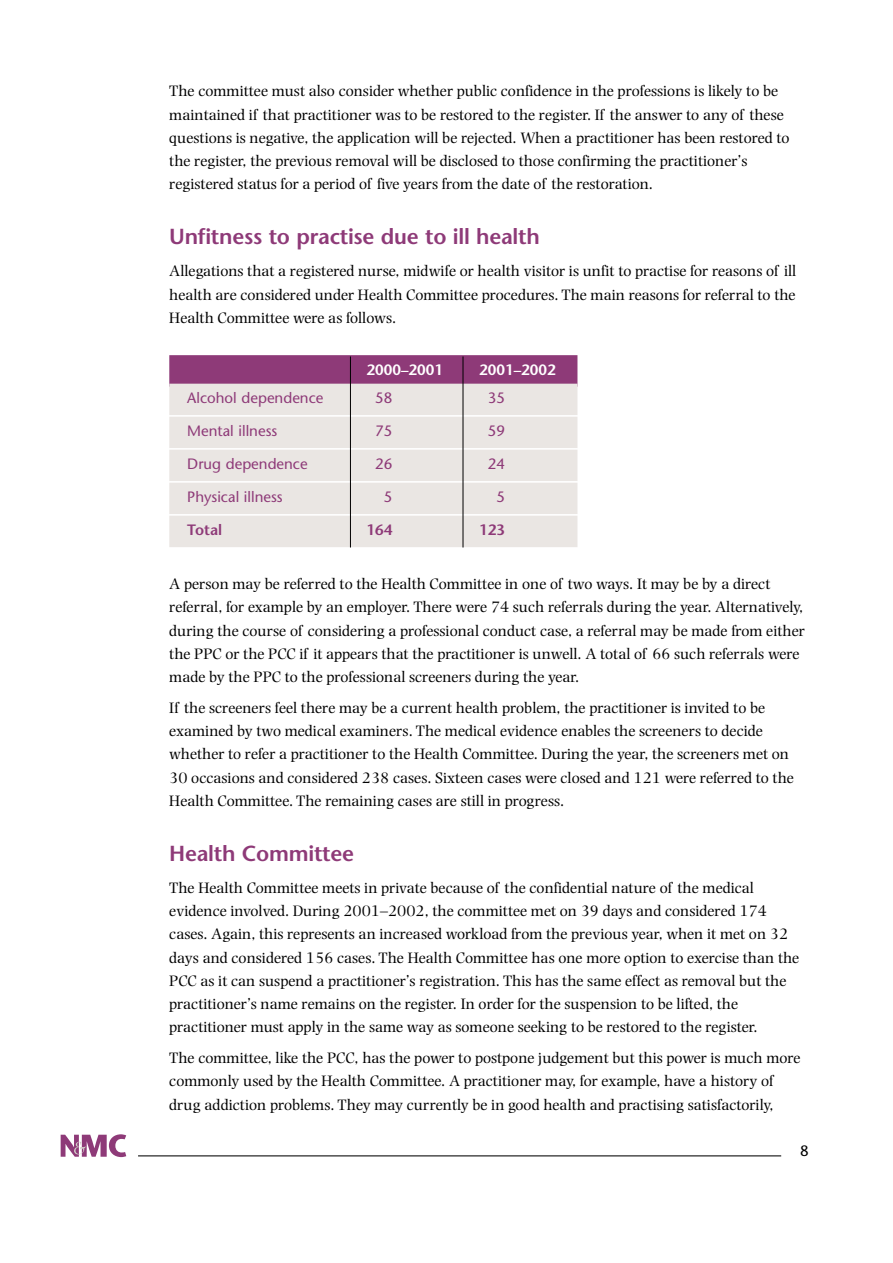
<style>
.page{position:relative;width:893px;height:1263px;background:#fff}
.page>*{position:absolute;margin:0;border:0;box-sizing:border-box;transform-origin:0 0}
.t1{font:600 21.75px "Stone Sans";letter-spacing:-.01em;color:#8e3a78}
.t2{font:15.75px/23.2px "Photina";color:#000}
.t3{font:15px "Stone Sans";color:#8e3a78}
.t4{font:600 15px "Stone Sans";color:#fff}
.t5{font:600 15px "Stone Sans";color:#8e3a78}
.t6{font:15px "Stone Sans";color:#000}
</style>
<div class="page">
<div style="left:169px;top:355px;width:408px;height:32px;background:#8e3a78"></div>
<div style="left:169px;top:384px;width:408px;height:31px;background:#eae6e3"></div>
<div style="left:169px;top:417px;width:408px;height:31px;background:#eae6e3"></div>
<div style="left:169px;top:450px;width:408px;height:31px;background:#eae6e3"></div>
<div style="left:169px;top:483px;width:408px;height:31px;background:#eae6e3"></div>
<div style="left:169px;top:516px;width:408px;height:31px;background:#eae6e3"></div>
<hr style="left:138px;top:1155px;width:643px;height:1px;background:#000">
<svg style="left:61px;top:1134px;width:65px;height:23px"></svg>
<hr style="left:350px;top:356px;width:1px;height:192px;background:#000">
<hr style="left:462px;top:356px;width:1px;height:192px;background:#000">
<p class="t2" style="left:169px;top:81px;width:622px">The committee must also consider whether public confidence in the professions is likely to be maintained if that practitioner was to be restored to the register. If the answer to any of these questions is negative, the application will be rejected. When a practitioner has been restored to the register, the previous removal will be disclosed to those confirming the practitioner’s registered status for a period of five years from the date of the restoration.</p>
<h1 class="t1" style="left:169px;top:228px;width:372px">Unfitness to practise due to ill health</h1>
<p class="t2" style="left:169px;top:261px;width:628px;text-align:justify">Allegations that a registered nurse, midwife or health visitor is unfit to practise for reasons of ill health are considered under Health Committee procedures. The main reasons for referral to the Health Committee were as follows.</p>
<p class="t4" style="left:366px;top:364px;width:78px">2000–2001</p>
<p class="t4" style="left:479px;top:364px;width:78px">2001–2002</p>
<p class="t3" style="left:187px;top:392px;width:138px">Alcohol dependence</p>
<p class="t3" style="left:375px;top:392px;width:19px">58</p>
<p class="t3" style="left:488px;top:392px;width:19px">35</p>
<p class="t3" style="left:187px;top:425px;width:92px">Mental illness</p>
<p class="t3" style="left:375px;top:425px;width:19px">75</p>
<p class="t3" style="left:488px;top:425px;width:19px">59</p>
<p class="t3" style="left:187px;top:458px;width:122px">Drug dependence</p>
<p class="t3" style="left:375px;top:458px;width:19px">26</p>
<p class="t3" style="left:488px;top:458px;width:19px">24</p>
<p class="t3" style="left:187px;top:491px;width:97px">Physical illness</p>
<p class="t3" style="left:384px;top:491px;width:10px">5</p>
<p class="t3" style="left:496px;top:491px;width:10px">5</p>
<p class="t5" style="left:187px;top:524px;width:36px">Total</p>
<p class="t5" style="left:366px;top:524px;width:27px">164</p>
<p class="t5" style="left:479px;top:524px;width:27px">123</p>
<p class="t2" style="left:169px;top:573px;width:637px">A person may be referred to the Health Committee in one of two ways. It may be by a direct referral, for example by an employer. There were 74 such referrals during the year. Alternatively, during the course of considering a professional conduct case, a referral may be made from either the PPC or the PCC if it appears that the practitioner is unwell. A total of 66 such referrals were made by the PPC to the professional screeners during the year.</p>
<p class="t2" style="left:169px;top:697px;width:626px">If the screeners feel there may be a current health problem, the practitioner is invited to be examined by two medical examiners. The medical evidence enables the screeners to decide whether to refer a practitioner to the Health Committee. During the year, the screeners met on 30 occasions and considered 238 cases. Sixteen cases were closed and 121 were referred to the Health Committee. The remaining cases are still in progress.</p>
<h1 class="t1" style="left:169px;top:845px;width:186px">Health Committee</h1>
<p class="t2" style="left:169px;top:877px;width:631px">The Health Committee meets in private because of the confidential nature of the medical evidence involved. During 2001–2002, the committee met on 39 days and considered 174 cases. Again, this represents an increased workload from the previous year, when it met on 32 days and considered 156 cases. The Health Committee has one more option to exercise than the PCC as it can suspend a practitioner’s registration. This has the same effect as removal but the practitioner’s name remains on the register. In order for the suspension to be lifted, the practitioner must apply in the same way as someone seeking to be restored to the register.</p>
<p class="t2" style="left:169px;top:1047px;width:633px">The committee, like the PCC, has the power to postpone judgement but this power is much more commonly used by the Health Committee. A practitioner may, for example, have a history of drug addiction problems. They may currently be in good health and practising satisfactorily,</p>
<p class="t6" style="left:800px;top:1145px;width:10px">8</p>
</div>
